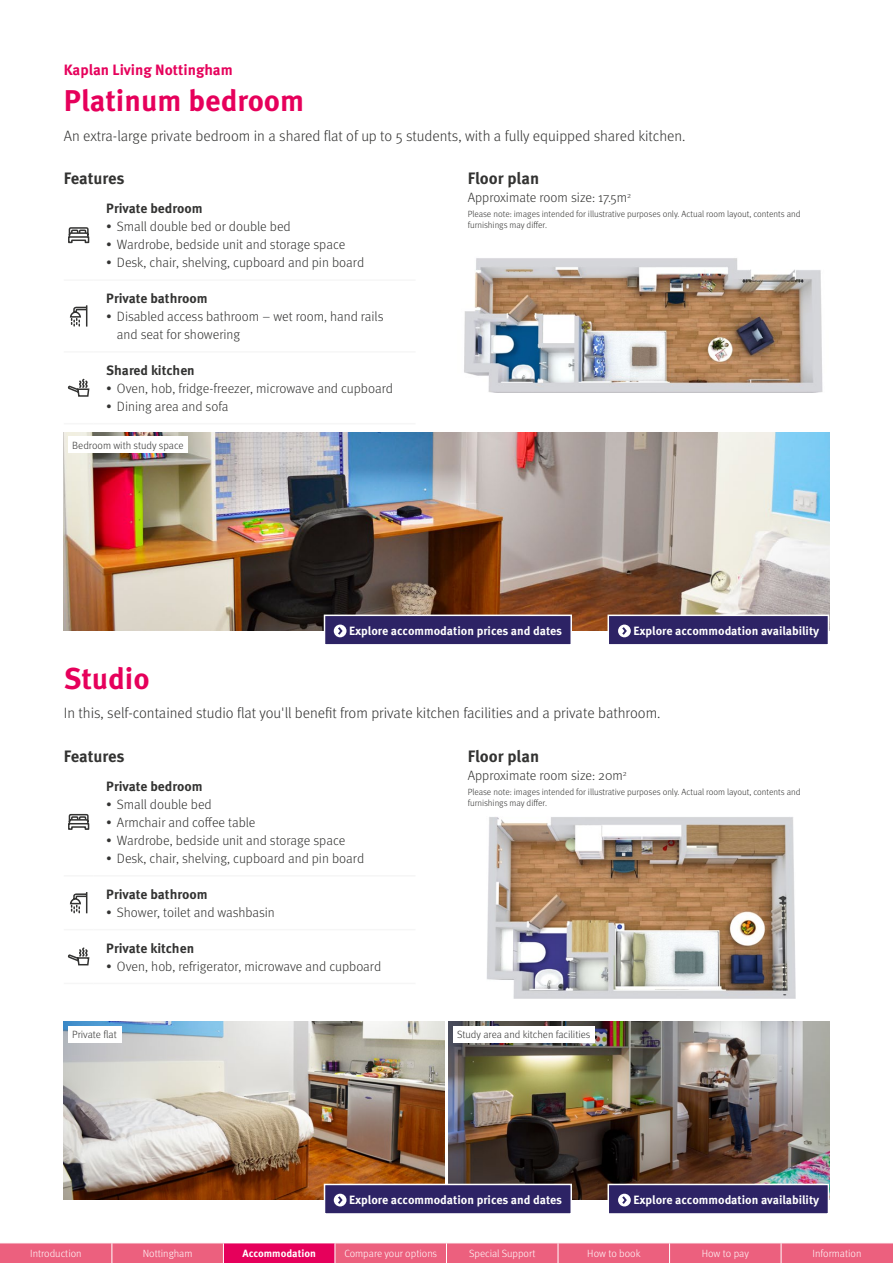
<style>
.page{position:relative;width:893px;height:1263px;background:#fff}
.page>*{position:absolute;margin:0;border:0;box-sizing:border-box;transform-origin:0 0}
.t1{font:700 30px "Meta Pro";color:#e6005b}
.t2{font:700 16.5px "Meta Pro";color:#333332}
.t3{font:300 15px "Meta Pro";color:#333332}
.t4{font:700 15px "Meta Pro";color:#e6005b}
.t5{font:300 13.5px/18px "Meta Pro";color:#333332}
.t6{font:700 13.5px "Meta Pro";color:#333332}
.t7{font:700 12px "Meta Pro";color:#fff}
.t8{font:300 10.5px "Meta Pro";color:#fff}
.t9{font:300 10.5px "Meta Pro";color:#333332}
.t10{font:700 10.5px "Meta Pro";color:#fff}
.t11{font:300 9px/10.8px "Meta Pro";color:#333332}
</style>
<div class="page">
<img style="left:449px;top:1022px;width:380px;height:177px">
<img style="left:64px;top:1022px;width:380px;height:177px">
<div style="left:453px;top:1026px;width:142px;height:17px;background:#fff"></div>
<div style="left:68px;top:1026px;width:53px;height:17px;background:#fff"></div>
<hr style="left:64px;top:875px;width:30px;height:1px;background:#f6f6f6">
<hr style="left:94px;top:875px;width:321px;height:1px;background:#f6f6f6">
<hr style="left:64px;top:929px;width:30px;height:1px;background:#f6f6f6">
<hr style="left:94px;top:929px;width:321px;height:1px;background:#f6f6f6">
<hr style="left:64px;top:983px;width:30px;height:1px;background:#f6f6f6">
<hr style="left:94px;top:983px;width:321px;height:1px;background:#f6f6f6">
<svg style="left:68px;top:813px;width:22px;height:17px"></svg>
<svg style="left:69px;top:892px;width:19px;height:22px"></svg>
<svg style="left:67px;top:947px;width:23px;height:19px"></svg>
<hr style="left:64px;top:279px;width:30px;height:2px;background:#f6f6f6">
<hr style="left:94px;top:279px;width:321px;height:2px;background:#f6f6f6">
<hr style="left:64px;top:351px;width:30px;height:2px;background:#f6f6f6">
<hr style="left:94px;top:351px;width:321px;height:2px;background:#f6f6f6">
<hr style="left:64px;top:423px;width:30px;height:1px;background:#f6f6f6">
<hr style="left:94px;top:423px;width:321px;height:1px;background:#f6f6f6">
<svg style="left:68px;top:227px;width:22px;height:17px"></svg>
<svg style="left:69px;top:305px;width:19px;height:22px"></svg>
<svg style="left:67px;top:378px;width:23px;height:19px"></svg>
<img style="left:64px;top:432px;width:765px;height:198px">
<div style="left:68px;top:436px;width:120px;height:17px;background:#fff"></div>
<img style="left:464px;top:258px;width:359px;height:135px">
<img style="left:487px;top:817px;width:308px;height:181px">
<div style="left:608px;top:615px;width:220px;height:30px;background:#2d2365"></div>
<svg style="left:618px;top:625px;width:13px;height:12px"></svg>
<div style="left:607px;top:615px;width:222px;height:31px;border:2px solid #fff"></div>
<div style="left:608px;top:1184px;width:220px;height:30px;background:#2d2365"></div>
<svg style="left:618px;top:1194px;width:13px;height:12px"></svg>
<div style="left:607px;top:1184px;width:222px;height:31px;border:2px solid #fff"></div>
<div style="left:324px;top:615px;width:247px;height:30px;background:#2d2365"></div>
<svg style="left:334px;top:625px;width:12px;height:12px"></svg>
<div style="left:324px;top:615px;width:248px;height:31px;border:2px solid #fff"></div>
<div style="left:324px;top:1184px;width:247px;height:30px;background:#2d2365"></div>
<svg style="left:334px;top:1194px;width:12px;height:12px"></svg>
<div style="left:324px;top:1184px;width:248px;height:31px;border:2px solid #fff"></div>
<svg style="left:0;top:1243px;width:893px;height:20px;background:#eb587d"></svg>
<p class="t4" style="left:64px;top:58px;width:171px">Kaplan Living Nottingham</p>
<h1 class="t1" style="left:64px;top:77px;width:242px">Platinum bedroom</h1>
<p class="t3" style="left:64px;top:125px;width:623px">An extra-large private bedroom in a shared flat of up to 5 students, with a fully equipped shared kitchen.</p>
<p class="t2" style="left:64px;top:166px;width:62px">Features</p>
<p class="t6" style="left:106px;top:198px;width:98px">Private bedroom</p>
<p class="t5" style="left:106px;top:217px;width:186px">• Small double bed or double bed</p>
<p class="t5" style="left:106px;top:235px;width:240px">• Wardrobe, bedside unit and storage space</p>
<p class="t5" style="left:106px;top:253px;width:259px">• Desk, chair, shelving, cupboard and pin board</p>
<p class="t6" style="left:106px;top:288px;width:103px">Private bathroom</p>
<p class="t5" style="left:117px;top:307px;width:268px;text-indent:-11px">• Disabled access bathroom – wet room, hand rails and seat for showering</p>
<p class="t6" style="left:106px;top:360px;width:90px">Shared kitchen</p>
<p class="t5" style="left:106px;top:379px;width:288px">• Oven, hob, fridge-freezer, microwave and cupboard</p>
<p class="t5" style="left:106px;top:397px;width:124px">• Dining area and sofa</p>
<p class="t2" style="left:468px;top:166px;width:73px">Floor plan</p>
<p class="t5" style="left:468px;top:188px;width:165px">Approximate room size: 17.5m<sup>2</sup></p>
<p class="t11" style="left:468px;top:208px;width:334px">Please note: images intended for illustrative purposes only. Actual room layout, contents and furnishings may differ.</p>
<p class="t9" style="left:72px;top:437px;width:113px">Bedroom with study space</p>
<p class="t7" style="left:349px;top:622px;width:214px">Explore accommodation prices and dates</p>
<p class="t7" style="left:633px;top:622px;width:187px">Explore accommodation availability</p>
<h1 class="t1" style="left:64px;top:655px;width:88px">Studio</h1>
<p class="t3" style="left:64px;top:702px;width:598px">In this, self-contained studio flat you'll benefit from private kitchen facilities and a private bathroom.</p>
<p class="t2" style="left:64px;top:743px;width:62px">Features</p>
<p class="t6" style="left:106px;top:776px;width:98px">Private bedroom</p>
<p class="t5" style="left:106px;top:795px;width:107px">• Small double bed</p>
<p class="t5" style="left:106px;top:813px;width:151px">• Armchair and coffee table</p>
<p class="t5" style="left:106px;top:831px;width:240px">• Wardrobe, bedside unit and storage space</p>
<p class="t5" style="left:106px;top:849px;width:259px">• Desk, chair, shelving, cupboard and pin board</p>
<p class="t6" style="left:106px;top:884px;width:103px">Private bathroom</p>
<p class="t5" style="left:106px;top:902px;width:170px">• Shower, toilet and washbasin</p>
<p class="t6" style="left:106px;top:937px;width:89px">Private kitchen</p>
<p class="t5" style="left:106px;top:956px;width:276px">• Oven, hob, refrigerator, microwave and cupboard</p>
<p class="t2" style="left:468px;top:743px;width:73px">Floor plan</p>
<p class="t5" style="left:468px;top:766px;width:161px">Approximate room size: 20m<sup>2</sup></p>
<p class="t11" style="left:468px;top:786px;width:334px">Please note: images intended for illustrative purposes only. Actual room layout, contents and furnishings may differ.</p>
<p class="t9" style="left:72px;top:1027px;width:46px">Private flat</p>
<p class="t9" style="left:457px;top:1027px;width:135px">Study area and kitchen facilities</p>
<p class="t7" style="left:349px;top:1191px;width:214px">Explore accommodation prices and dates</p>
<p class="t7" style="left:633px;top:1191px;width:187px">Explore accommodation availability</p>
<p class="t8" style="left:30px;top:1246px;width:53px">Introduction</p>
<p class="t8" style="left:143px;top:1246px;width:51px">Nottingham</p>
<p class="t10" style="left:242px;top:1245px;width:75px">Accommodation</p>
<p class="t8" style="left:344px;top:1246px;width:94px">Compare your options</p>
<p class="t8" style="left:469px;top:1246px;width:68px">Special Support</p>
<p class="t8" style="left:587px;top:1246px;width:55px">How to book</p>
<p class="t8" style="left:702px;top:1246px;width:49px">How to pay</p>
<p class="t8" style="left:813px;top:1246px;width:50px">Information</p>
</div>
